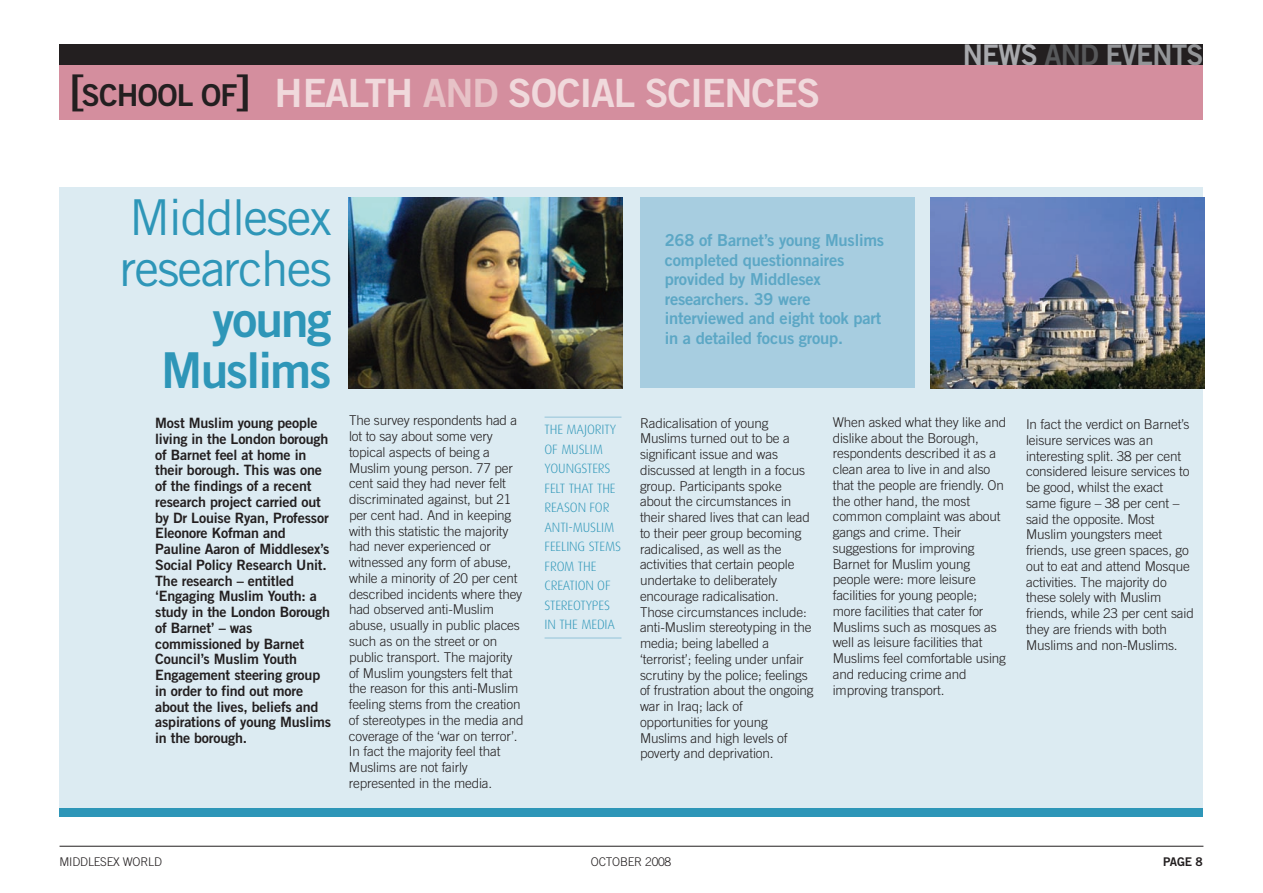
<style>
.page{position:relative;width:1263px;height:893px;background:#fff}
.page>*{position:absolute;margin:0;border:0;box-sizing:border-box;transform-origin:0 0}
.t1{font:49.5px/51px "Trade Gothic";letter-spacing:-.035em;color:#2e96b8}
.t2{font:49.5px/51px "Trade Gothic Bold Two";letter-spacing:-.04em;color:#2e96b8;text-align:right}
.t3{font:39px "Trade Gothic Bold Two";letter-spacing:-.03em;color:#f0d9dc}
.t4{font:28.5px "Trade Gothic Bold Two";letter-spacing:-.03em;color:#939598}
.t5{font:16.5px/19.5px "Trade Gothic Bold Two";letter-spacing:-.015em;color:#5ca7c5}
.t6{font:14.25px/15.8px "Trade Gothic Bold Two";letter-spacing:-.015em;color:#231f20}
.t7{font:300 13.5px/15.8px "Trade Gothic";letter-spacing:-.01em;color:#231f20}
.t8{font:300 13.5px/19.5px "Dax";letter-spacing:-.01em;color:#2e96b8}
.t9{font:300 12px "Trade Gothic";letter-spacing:-.02em;color:#231f20}
.t10{font:12px "Trade Gothic Bold Two";color:#231f20}
.s1{font-size:46.5px;color:#231f20}
.s2{font-size:30.15px;color:#231f20}
.s3{color:#e7c2c7}
.s4{color:#a8a9ad}
.s5{color:#57585a}
</style>
<div class="page">
<hr style="left:60px;top:846px;width:1143px;height:1px;background:#231f20">
<div style="left:60px;top:187px;width:1143px;height:629px;background:#dcebf2"></div>
<img style="left:349px;top:198px;width:274px;height:190px">
<div style="left:640px;top:198px;width:274px;height:190px;background:#a7cde0"></div>
<img style="left:930px;top:198px;width:274px;height:190px">
<div style="left:60px;top:44px;width:1143px;height:55px;background:#231f20"></div>
<div style="left:60px;top:65px;width:1143px;height:55px;background:#d48e9e"></div>
<hr style="left:544px;top:417px;width:77px;height:1px;background:#93c3d9">
<hr style="left:544px;top:638px;width:77px;height:1px;background:#93c3d9">
<div style="left:60px;top:808px;width:1143px;height:8px;background:#2e96b8"></div>
<h2 class="t3" style="left:70px;top:79px;width:752px"><span class="s1">[</span><span class="s2">SCHOOL OF</span><span class="s1">]</span> HEALTH <span class="s3">AND</span> SOCIAL SCIENCES</h2>
<h1 class="t1" style="left:120px;top:196px;width:213px">Middlesex researches</h1>
<h1 class="t2" style="left:161px;top:298px;width:172px">young<br>Muslims</h1>
<p class="t5" style="left:665px;top:232px;width:221px">268 of Barnet’s young Muslims completed questionnaires provided by Middlesex researchers. 39 were interviewed and eight took part in a detailed focus group.</p>
<h3 class="t4" style="left:963px;top:44px;width:242px"><span class="s4">NEWS</span> <span class="s5">AND</span> EVENTS</h3>
<p class="t6" style="left:155px;top:416px;width:177px">Most Muslim young people living in the London borough of Barnet feel at home in their borough. This was one of the findings of a recent research project carried out by Dr Louise Ryan, Professor<br>Eleonore Kofman and<br>Pauline Aaron of Middlesex’s<br>Social Policy Research Unit.<br>The research – entitled ‘Engaging Muslim Youth: a study in the London Borough of Barnet’ – was commissioned by Barnet<br>Council’s Muslim Youth<br>Engagement steering group in order to find out more about the lives, beliefs and aspirations of young Muslims in the borough.</p>
<p class="t7" style="left:349px;top:414px;width:176px">The survey respondents had a lot to say about some very topical aspects of being a<br>Muslim young person. 77 per cent said they had never felt discriminated against, but 21 per cent had. And in keeping with this statistic the majority had never experienced or witnessed any form of abuse, while a minority of 20 per cent described incidents where they had observed anti-Muslim abuse, usually in public places such as on the street or on public transport. The majority of Muslim youngsters felt that the reason for this anti-Muslim feeling stems from the creation of stereotypes in the media and coverage of the ‘war on terror’.<br>In fact the majority feel that<br>Muslims are not fairly represented in the media.</p>
<p class="t7" style="left:833px;top:415px;width:175px">When asked what they like and dislike about the Borough, respondents described it as a clean area to live in and also that the people are friendly. On the other hand, the most common complaint was about gangs and crime. Their suggestions for improving<br>Barnet for Muslim young people were: more leisure facilities for young people; more facilities that cater for<br>Muslims such as mosques as well as leisure facilities that<br>Muslims feel comfortable using and reducing crime and improving transport.</p>
<p class="t7" style="left:640px;top:416px;width:175px">Radicalisation of young<br>Muslims turned out to be a significant issue and was discussed at length in a focus group. Participants spoke about the circumstances in their shared lives that can lead to their peer group becoming radicalised, as well as the activities that certain people undertake to deliberately encourage radicalisation.<br>Those circumstances include: anti-Muslim stereotyping in the media; being labelled a ‘terrorist’; feeling under unfair scrutiny by the police; feelings of frustration about the ongoing war in Iraq; lack of opportunities for young<br>Muslims and high levels of poverty and deprivation.</p>
<p class="t8" style="left:544px;top:420px;width:78px">THE MAJORITY<br>OF MUSLIM<br>YOUNGSTERS<br>FELT THAT THE<br>REASON FOR<br>ANTI-MUSLIM<br>FEELING STEMS<br>FROM THE<br>CREATION OF<br>STEREOTYPES<br>IN THE MEDIA</p>
<p class="t7" style="left:1026px;top:418px;width:169px">In fact the verdict on Barnet’s leisure services was an interesting split. 38 per cent considered leisure services to be good, whilst the exact same figure – 38 per cent – said the opposite. Most<br>Muslim youngsters meet friends, use green spaces, go out to eat and attend Mosque activities. The majority do these solely with Muslim friends, while 23 per cent said they are friends with both<br>Muslims and non-Muslims.</p>
<p class="t9" style="left:60px;top:857px;width:104px">MIDDLESEX WORLD</p>
<p class="t9" style="left:591px;top:857px;width:82px">OCTOBER 2008</p>
<p class="t10" style="left:1163px;top:857px;width:41px">PAGE 8</p>
</div>
